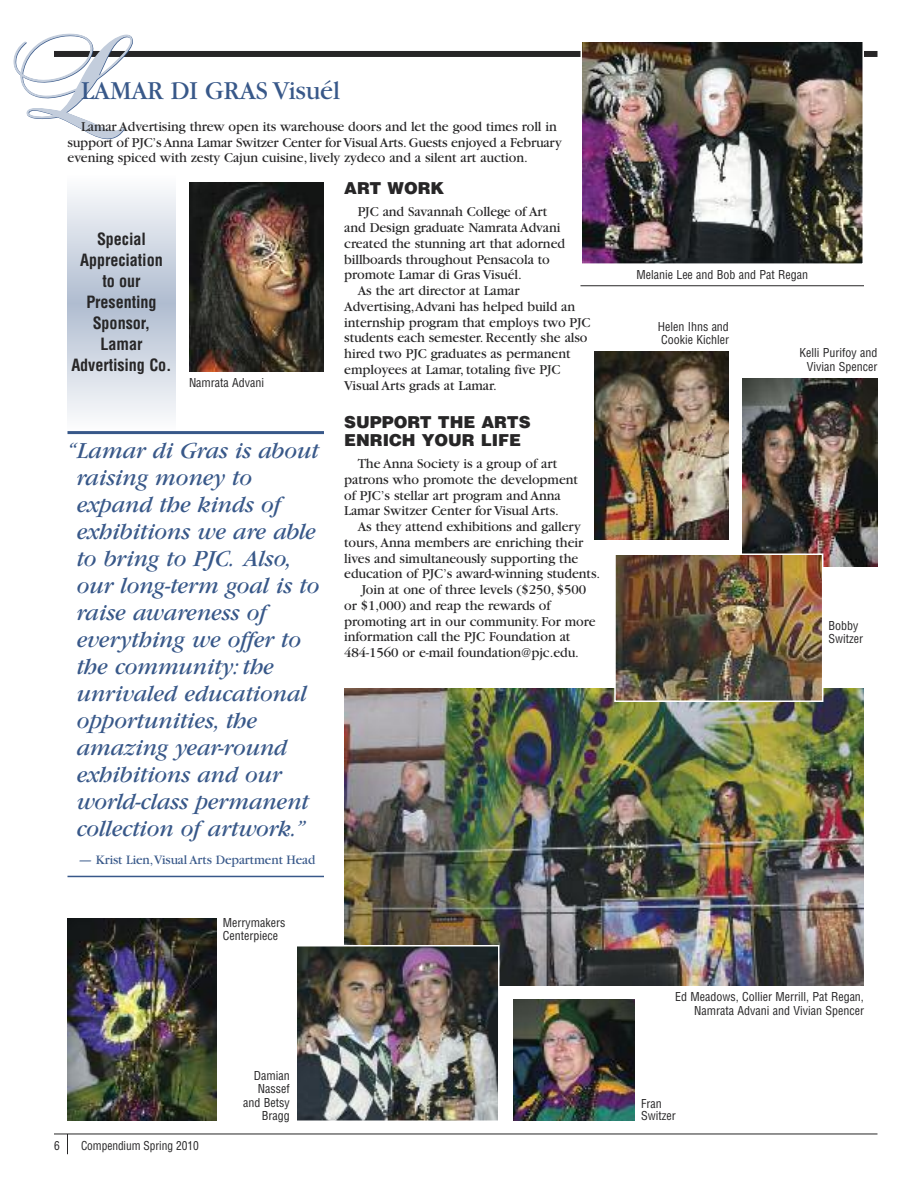
<style>
.page{position:relative;width:918px;height:1188px;background:#fff}
.page>*{position:absolute;margin:0;border:0;box-sizing:border-box;transform-origin:0 0}
.t1{font:27px "Garamond";letter-spacing:-.005em;color:#385889}
.t2{font:italic 24px/27px "Garamond";letter-spacing:-.005em;color:#385889}
.t3{font:700 condensed 16.5px/21px "Helvetica";letter-spacing:-.005em;color:#272627;text-align:center}
.t4{font:900 16.5px/18px "Helvetica";color:#272627}
.t5{font:14.25px/15.8px "Garamond";letter-spacing:-.005em;color:#272627}
.t6{font:13.5px "Garamond";letter-spacing:-.005em;color:#385889}
.t7{font:condensed 12px/13.5px "Helvetica";color:#272627}
.t8{font:condensed 12px "Helvetica";color:#272627;scale:.95 1}
</style>
<div class="page">
<svg style="left:68px;top:190px;width:108px;height:227px;background:#d2d9e4"></svg>
<hr style="left:54px;top:1134px;width:824px;height:1px;background:#272627">
<div style="left:54px;top:51px;width:824px;height:6px;background:#272627"></div>
<svg style="left:67px;top:1135px;width:1px;height:19px"></svg>
<hr style="left:68px;top:431px;width:256px;height:3px;background:#385889">
<hr style="left:68px;top:876px;width:256px;height:1px;background:#385889">
<svg style="left:13px;top:33px;width:120px;height:107px"></svg>
<img style="left:189px;top:182px;width:135px;height:189px">
<img style="left:594px;top:351px;width:135px;height:189px">
<img style="left:742px;top:378px;width:136px;height:189px">
<img style="left:68px;top:918px;width:148px;height:202px">
<img style="left:344px;top:688px;width:520px;height:298px">
<hr style="left:580px;top:285px;width:284px;height:1px;background:#272627">
<img style="left:583px;top:43px;width:278px;height:219px">
<div style="left:580px;top:40px;width:284px;height:225px;border:2px solid #fff"></div>
<img style="left:617px;top:557px;width:203px;height:142px">
<div style="left:614px;top:554px;width:209px;height:148px;border:2px solid #fff"></div>
<img style="left:299px;top:948px;width:198px;height:171px">
<div style="left:296px;top:945px;width:204px;height:177px;border:2px solid #fff"></div>
<img style="left:513px;top:999px;width:121px;height:121px">
<h1 class="t1" style="left:81px;top:81px;width:260px">LAMAR DI GRAS Visuél</h1>
<p class="t5" style="left:68px;top:120px;width:496px;text-indent:13px">Lamar Advertising threw open its warehouse doors and let the good times roll in support of PJC’s Anna Lamar Switzer Center for Visual Arts.Guests enjoyed a February evening spiced with zesty Cajun cuisine, lively zydeco and a silent art auction.</p>
<p class="t3" style="left:71px;top:230px;width:102px">Special<br>Appreciation<br>to our<br>Presenting<br>Sponsor,<br>Lamar<br>Advertising Co.</p>
<p class="t7" style="left:189px;top:377px;width:77px">Namrata Advani</p>
<p class="t2" style="left:77px;top:440px;width:244px;text-indent:-9px">“Lamar di Gras is about raising money to expand the kinds of exhibitions we are able to bring to PJC. Also, our long-term goal is to raise awareness of everything we offer to the community: the unrivaled educational opportunities, the amazing year-round exhibitions and our world-class permanent collection of artwork.”</p>
<p class="t6" style="left:79px;top:855px;width:238px">— Krist Lien,Visual Arts Department Head</p>
<p class="t7" style="left:223px;top:917px;width:64px;line-height:12.8px">Merrymakers<br>Centerpiece</p>
<p class="t4" style="left:344px;top:181px;width:102px">ART WORK</p>
<p class="t5" style="left:358px;top:205px;width:191px">PJC and Savannah College of Art</p>
<p class="t5" style="left:344px;top:221px;width:218px">and Design graduate Namrata Advani</p>
<p class="t5" style="left:344px;top:237px;width:222px">created the stunning art that adorned</p>
<p class="t5" style="left:344px;top:253px;width:207px">billboards throughout Pensacola to</p>
<p class="t5" style="left:344px;top:268px;width:179px">promote Lamar di Gras Visuél.</p>
<p class="t5" style="left:358px;top:284px;width:163px">As the art director at Lamar</p>
<p class="t5" style="left:344px;top:300px;width:233px">Advertising,Advani has helped build an</p>
<p class="t5" style="left:344px;top:316px;width:248px">internship program that employs two PJC</p>
<p class="t5" style="left:344px;top:331px;width:245px">students each semester. Recently she also</p>
<p class="t5" style="left:344px;top:347px;width:228px">hired two PJC graduates as permanent</p>
<p class="t5" style="left:344px;top:363px;width:218px">employees at Lamar, totaling five PJC</p>
<p class="t5" style="left:344px;top:379px;width:154px">Visual Arts grads at Lamar.</p>
<p class="t4" style="left:344px;top:414px;width:188px">SUPPORT THE ARTS<br>ENRICH YOUR LIFE</p>
<p class="t5" style="left:344px;top:457px;width:235px;text-indent:13px">The Anna Society is a group of art patrons who promote the development of PJC’s stellar art program and Anna Lamar Switzer Center for Visual Arts.</p>
<p class="t5" style="left:358px;top:520px;width:225px">As they attend exhibitions and gallery</p>
<p class="t5" style="left:344px;top:536px;width:241px">tours, Anna members are enriching their</p>
<p class="t5" style="left:344px;top:551px;width:236px">lives and simultaneously supporting the</p>
<p class="t5" style="left:344px;top:567px;width:257px">education of PJC’s award-winning students.</p>
<p class="t5" style="left:362px;top:583px;width:226px">Join at one of three levels ($250, $500</p>
<p class="t5" style="left:344px;top:599px;width:208px">or $1,000) and reap the rewards of</p>
<p class="t5" style="left:344px;top:614px;width:253px">promoting art in our community. For more</p>
<p class="t5" style="left:344px;top:630px;width:228px">information call the PJC Foundation at</p>
<p class="t5" style="left:344px;top:646px;width:236px">484-1560 or e-mail foundation@pjc.edu.</p>
<p class="t8" style="left:54px;top:1141px;width:7px">6</p>
<p class="t8" style="left:81px;top:1141px;width:125px">Compendium Spring 2010</p>
<p class="t7" style="left:243px;top:1070px;width:48px;text-align:right">Damian<br>Nassef and Betsy<br>Bragg</p>
<p class="t7" style="left:636px;top:269px;width:173px">Melanie Lee and Bob and Pat Regan</p>
<p class="t7" style="left:658px;top:321px;width:73px">Helen Ihns and<br>Cookie Kichler</p>
<p class="t7" style="left:800px;top:347px;width:79px;text-align:right">Kelli Purifoy and<br>Vivian Spencer</p>
<p class="t7" style="left:828px;top:620px;width:36px;line-height:12.8px">Bobby<br>Switzer</p>
<p class="t7" style="left:675px;top:991px;width:190px;text-align:right">Ed Meadows, Collier Merrill, Pat Regan,<br>Namrata Advani and Vivian Spencer</p>
<p class="t7" style="left:641px;top:1098px;width:36px;line-height:12.8px">Fran<br>Switzer</p>
</div>
